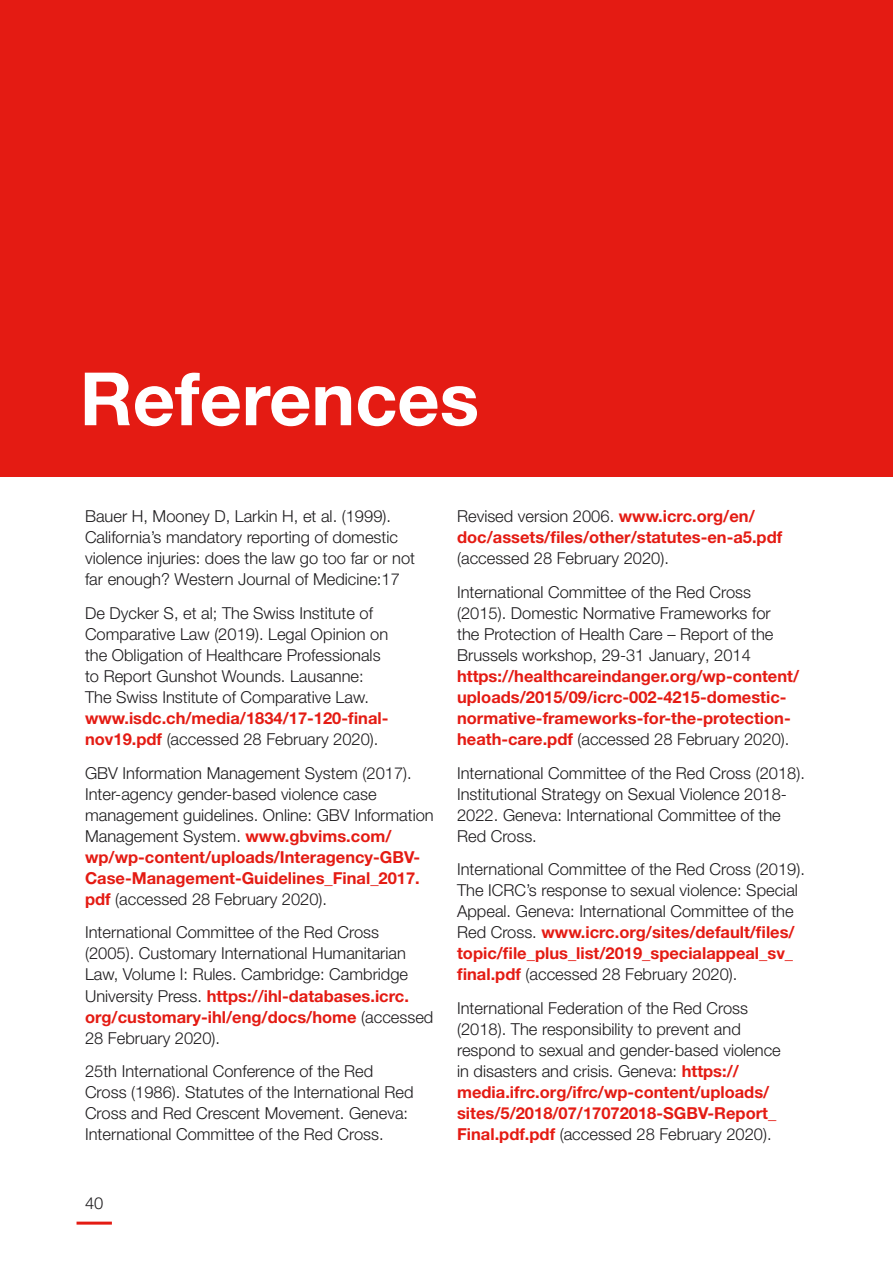
<style>
.page{position:relative;width:893px;height:1263px;background:#fff}
.page>*{position:absolute;margin:0;border:0;box-sizing:border-box;transform-origin:0 0}
.t1{font:700 73.65px "Helvetica Neue LT Pro";color:#fff}
.t2{font:300 16.5px/21px "Helvetica Neue LT Pro";color:#1d1b1d}
.t3{font:700 16.5px/21px "Helvetica Neue LT Pro";color:#e41b13}
.s1{font-weight:300;color:#1d1b1d}
.s2{font-weight:700;color:#e41b13}
</style>
<div class="page">
<div style="left:0;top:0;width:893px;height:476px;background:#e41b13"></div>
<hr style="left:77px;top:1221px;width:35px;height:3px;background:#e41b13">
<h1 class="t1" style="left:80px;top:352px;width:401px">References</h1>
<p class="t2" style="left:85px;top:505px;width:332px">Bauer H, Mooney D, Larkin H, et al. (1999).<br>California’s mandatory reporting of domestic violence injuries: does the law go too far or not far enough? Western Journal of Medicine:17</p>
<p class="t2" style="left:85px;top:602px;width:305px">De Dycker S, et al; The Swiss Institute of Comparative Law (2019). Legal Opinion on the Obligation of Healthcare Professionals to Report Gunshot Wounds. Lausanne:<br>The Swiss Institute of Comparative Law.</p>
<p class="t3" style="left:85px;top:707px;width:305px">www.isdc.ch/media/1834/17-120-final&shy;nov19.pdf <span class="s1">(accessed 28 February 2020).</span></p>
<p class="t2" style="left:85px;top:762px;width:350px">GBV Information Management System (2017).<br>Inter-agency gender-based violence case management guidelines. Online: GBV Information Management System. <span class="s2">www.gbvims.com/ wp/wp-content/uploads/Interagency-GBV-Case-Management-Guidelines_Final_2017. pdf</span> (accessed 28 February 2020).</p>
<p class="t2" style="left:85px;top:922px;width:350px">International Committee of the Red Cross<br>(2005). Customary International Humanitarian Law, Volume I: Rules. Cambridge: Cambridge University Press. <span class="s2">https://ihl-databases.icrc. org/customary-ihl/eng/docs/home</span> (accessed 28 February 2020).</p>
<p class="t2" style="left:85px;top:1060px;width:330px">25th International Conference of the Red Cross (1986). Statutes of the International Red Cross and Red Crescent Movement. Geneva:<br>International Committee of the Red Cross.</p>
<p class="t2" style="left:85px;top:1192px;width:20px">40</p>
<p class="t3" style="left:457px;top:505px;width:327px"><span class="s1">Revised version 2006.</span> www.icrc.org/en/ doc/assets/files/other/statutes-en-a5.pdf</p>
<p class="t2" style="left:457px;top:541px;width:295px;line-height:33.8px">(accessed 28 February 2020).<br>International Committee of the Red Cross</p>
<p class="t2" style="left:457px;top:602px;width:318px">(2015). Domestic Normative Frameworks for the Protection of Health Care – Report of the<br>Brussels workshop, 29-31 January, 2014</p>
<p class="t3" style="left:457px;top:665px;width:343px">https://healthcareindanger.org/wp-content/ uploads/2015/09/icrc-002-4215-domestic&shy;normative-frameworks-for-the-protection&shy;heath-care.pdf <span class="s1">(accessed 28 February 2020).</span></p>
<p class="t2" style="left:457px;top:762px;width:349px">International Committee of the Red Cross (2018).<br>Institutional Strategy on Sexual Violence 2018- 2022. Geneva: International Committee of the Red Cross.</p>
<p class="t2" style="left:457px;top:859px;width:349px">International Committee of the Red Cross (2019).<br>The ICRC’s response to sexual violence: Special Appeal. Geneva: International Committee of the Red Cross. <span class="s2">www.icrc.org/sites/default/files/ topic/file_plus_list/2019_specialappeal_sv_ final.pdf</span> (accessed 28 February 2020).</p>
<p class="t2" style="left:457px;top:997px;width:325px">International Federation of the Red Cross (2018). The responsibility to prevent and respond to sexual and gender-based violence in disasters and crisis. Geneva: <span class="s2">https:// media.ifrc.org/ifrc/wp-content/uploads/ sites/5/2018/07/17072018-SGBV-Report_ Final.pdf.pdf</span> (accessed 28 February 2020).</p>
</div>
